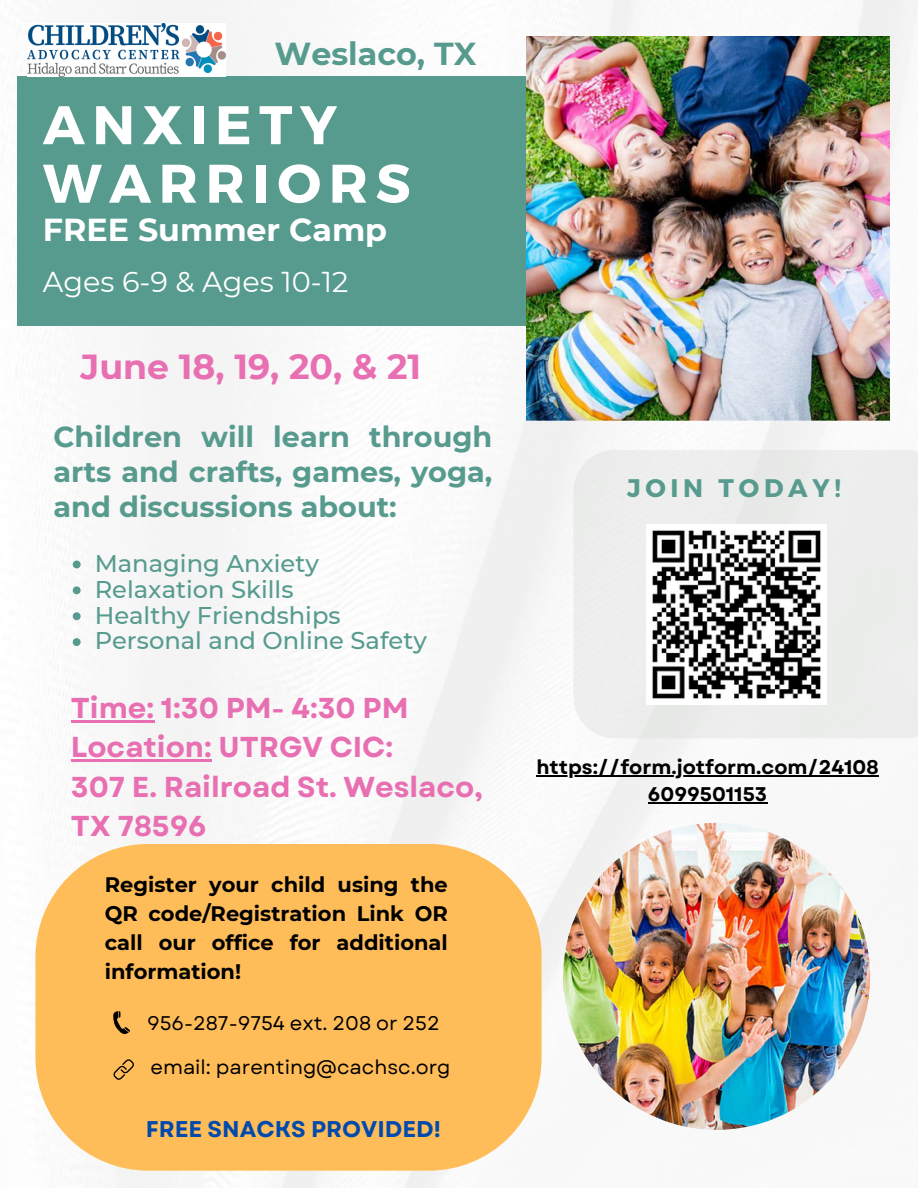
<style>
.page{position:relative;width:918px;height:1188px;background:#fff}
.page>*{position:absolute;margin:0;border:0;box-sizing:border-box;transform-origin:0 0}
.t1{font:700 54.3px/58.5px "Montserrat";letter-spacing:.14em;color:#fff}
.t2{font:700 34.8px "Montserrat";color:#e86fb2}
.t3{font:700 31.8px "Montserrat";color:#fff}
.t4{font:700 31.8px "Montserrat";color:#579b8e}
.t5{font:700 28.8px/39.3px "Garet";color:#e86fb2}
.t6{font:700 28.65px/34.8px "Montserrat";color:#579b8e;text-align:justify}
.t7{font:28.65px "Montserrat";color:#fff}
.t8{font:700 25.35px "Montserrat";letter-spacing:.185em;color:#579b8e}
.t9{font:500 24.15px "Montserrat";color:#579b8e}
.t10{font:700 22.8px "Garet";color:#004aad}
.t11{font:700 21px/29.2px "Montserrat";color:#000;text-align:justify}
.t12{font:19.8px "Garet";color:#000}
.t13{font:700 19.8px/27px "Garet";color:#000;text-align:center}
</style>
<div class="page">
<img style="left:17px;top:0;width:901px;height:1188px">
<div style="left:18px;top:77px;width:599px;height:249px;background:#579b8e"></div>
<img style="left:526px;top:36px;width:363px;height:384px">
<div style="left:573px;top:450px;width:345px;height:288px;background:#ecedec"></div>
<svg style="left:35px;top:844px;width:507px;height:327px;background:#fec164"></svg>
<img style="left:563px;top:823px;width:307px;height:307px;border-radius:50%">
<img style="left:27px;top:24px;width:198px;height:53px">
<svg style="left:113px;top:1011px;width:17px;height:24px"></svg>
<svg style="left:113px;top:1059px;width:21px;height:21px"></svg>
<img style="left:647px;top:524px;width:180px;height:180px">
<svg style="left:73px;top:561px;width:8px;height:7px"></svg>
<svg style="left:73px;top:586px;width:8px;height:8px"></svg>
<svg style="left:73px;top:612px;width:8px;height:8px"></svg>
<svg style="left:73px;top:638px;width:8px;height:8px"></svg>
<hr style="left:71px;top:720px;width:83px;height:2px;background:#e86fb2">
<hr style="left:71px;top:760px;width:141px;height:2px;background:#e86fb2">
<hr style="left:536px;top:775px;width:343px;height:1px;background:#000">
<hr style="left:648px;top:802px;width:119px;height:1px;background:#000">
<p class="t4" style="left:275px;top:34px;width:203px">Weslaco, TX</p>
<h2 class="t1" style="left:43px;top:93px;width:369px">ANXIETY<br>WARRIORS</h2>
<h4 class="t3" style="left:43px;top:210px;width:346px">FREE Summer Camp</h4>
<p class="t7" style="left:43px;top:265px;width:307px">Ages 6-9 &amp; Ages 10-12</p>
<p class="t2" style="left:81px;top:345px;width:342px">June 18, 19, 20, &amp; 21</p>
<h3 class="t6" style="left:54px;top:419px;width:440px">Children will learn through arts and crafts, games, yoga, and discussions about:</h3>
<h3 class="t9" style="left:95px;top:548px;width:226px">Managing Anxiety</h3>
<h5 class="t9" style="left:95px;top:574px;width:200px">Relaxation Skills</h5>
<p class="t9" style="left:95px;top:600px;width:247px">Healthy Friendships</p>
<p class="t9" style="left:95px;top:626px;width:334px">Personal and Online Safety</p>
<p class="t5" style="left:71px;top:688px;width:413px">Time: 1:30 PM- 4:30 PM<br>Location: UTRGV CIC:<br>307 E. Railroad St. Weslaco,<br>TX 78596</p>
<p class="t11" style="left:105px;top:869px;width:344px">Register your child using the QR code/Registration Link OR call our office for additional information!</p>
<p class="t12" style="left:147px;top:1009px;width:294px">956-287-9754 ext. 208 or 252</p>
<p class="t12" style="left:150px;top:1053px;width:302px">email: parenting@cachsc.org</p>
<p class="t10" style="left:146px;top:1113px;width:297px">FREE SNACKS PROVIDED!</p>
<h2 class="t8" style="left:627px;top:472px;width:215px">JOIN TODAY!</h2>
<p class="t13" style="left:536px;top:754px;width:344px">https://form.jotform.com/24108<br>6099501153</p>
</div>
